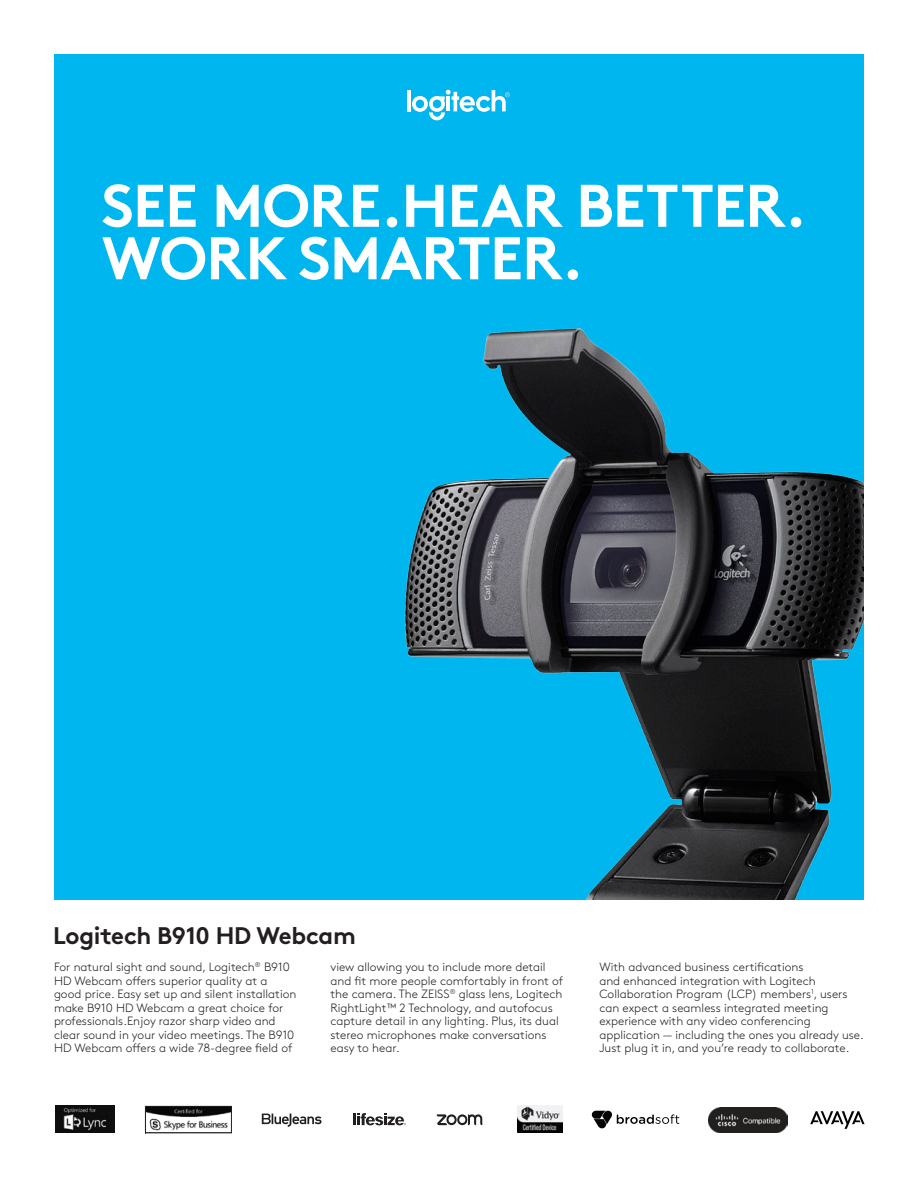
<style>
.page{position:relative;width:918px;height:1188px;background:#fff}
.page>*{position:absolute;margin:0;border:0;box-sizing:border-box;transform-origin:0 0}
.t1{font:700 60px/52.5px "Brown Pro";letter-spacing:-.015em;color:#fff}
.t2{font:700 24px "Brown Pro";letter-spacing:-.015em;color:#231f20}
.Body_Copy{font:300 12px/13.5px "Brown Pro";color:#231f20}
</style>
<div class="page">
<div style="left:54px;top:54px;width:810px;height:846px;background:#00b6ef"></div>
<hr style="left:407px;top:90px;width:4px;height:21px;background:#fff">
<svg style="left:412px;top:90px;width:98px;height:30px"></svg>
<hr style="left:446px;top:96px;width:4px;height:15px;background:#fff">
<img style="left:404px;top:328px;width:460px;height:572px">
<svg style="left:810px;top:1111px;width:55px;height:18px"></svg>
<svg style="left:262px;top:1114px;width:60px;height:13px"></svg>
<svg style="left:353px;top:1113px;width:53px;height:12px"></svg>
<svg style="left:437px;top:1114px;width:45px;height:12px"></svg>
<img style="left:56px;top:1105px;width:59px;height:28px">
<svg style="left:592px;top:1111px;width:87px;height:17px"></svg>
<img style="left:708px;top:1108px;width:80px;height:24px">
<img style="left:147px;top:1108px;width:83px;height:23px">
<div style="left:145px;top:1106px;width:87px;height:27px;border:1px solid #231f20"></div>
<img style="left:517px;top:1105px;width:46px;height:27px">
<p class="t1" style="left:102px;top:173px;width:706px">SEE MORE.HEAR BETTER.<br>WORK SMARTER.</p>
<p class="t2" style="left:53px;top:917px;width:304px">Logitech B910 HD Webcam</p>
<p class="Body_Copy" style="left:330px;top:959px;width:234px">view allowing you to include more detail and fit more people comfortably in front of the camera. The ZEISS<sup>®</sup> glass lens, Logitech RightLight™ 2 Technology, and autofocus capture detail in any lighting. Plus, its dual stereo microphones make conversations easy to hear.</p>
<p class="Body_Copy" style="left:599px;top:959px;width:266px">With advanced business certifications<br>and enhanced integration with Logitech Collaboration Program (LCP) members<sup>1</sup>, users can expect a seamless integrated meeting experience with any video conferencing application — including the ones you already use.<br>Just plug it in, and you’re ready to collaborate.</p>
<p class="Body_Copy" style="left:54px;top:959px;width:244px">For natural sight and sound, Logitech<sup>®</sup> B910<br>HD Webcam offers superior quality at a good price. Easy set up and silent installation make B910 HD Webcam a great choice for professionals.Enjoy razor sharp video and clear sound in your video meetings. The B910<br>HD Webcam offers a wide 78-degree field of</p>
</div>
